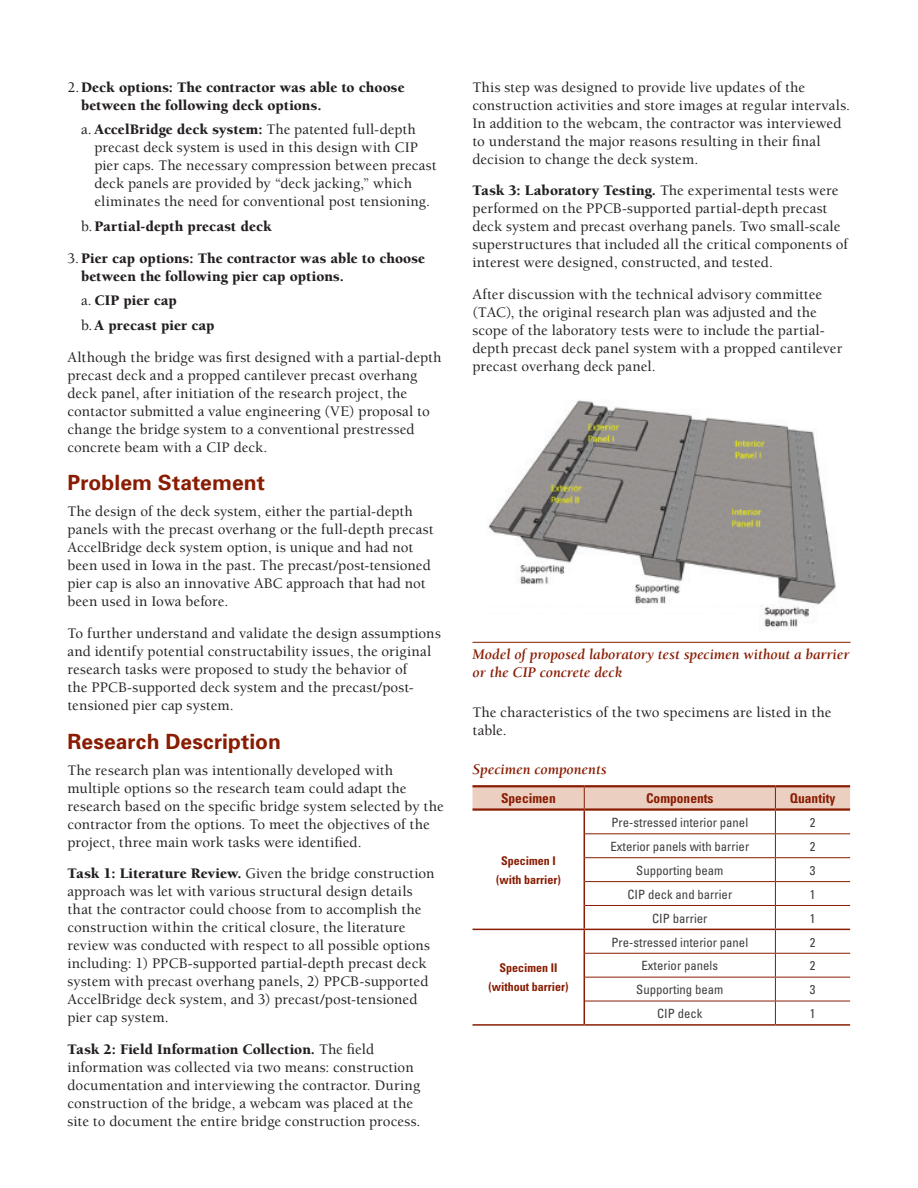
<style>
.page{position:relative;width:918px;height:1188px;background:#fff}
.page>*{position:absolute;margin:0;border:0;box-sizing:border-box;transform-origin:0 0}
.head_1{font:700 21px "Univers";letter-spacing:.005em;color:#891c02}
.Body_text{font:500 15px/18px "Berkeley Std";letter-spacing:.005em;color:#231f20}
.t1{font:900 15px/18px "Berkeley Std";color:#231f20}
.t2{font:italic 700 15px/18px "Berkeley Std";color:#891c02}
.Table_title{font:700 condensed 13.5px "Univers LT Std";color:#891c02}
.Table_text{font:condensed 12.75px "Univers";color:#3e3e3f}
.Table_Header_Column{font:700 condensed 12px "Univers";color:#891c02}
.s1{font-weight:500}
.s2{font-weight:900}
</style>
<div class="page">
<img style="left:488px;top:400px;width:348px;height:228px">
<hr style="left:472px;top:642px;width:379px;height:1px;background:#891c02">
<hr style="left:584px;top:1024px;width:191px;height:2px;background:#891c02">
<hr style="left:775px;top:1024px;width:75px;height:2px;background:#891c02">
<hr style="left:472px;top:785px;width:112px;height:2px;background:#891c02">
<hr style="left:584px;top:785px;width:191px;height:2px;background:#891c02">
<hr style="left:775px;top:785px;width:75px;height:2px;background:#891c02">
<svg style="left:472px;top:786px;width:378px;height:238px"></svg>
<hr style="left:472px;top:1024px;width:112px;height:2px;background:#891c02">
<hr style="left:585px;top:833px;width:190px;height:1px;background:#891c02">
<hr style="left:585px;top:857px;width:190px;height:1px;background:#891c02">
<hr style="left:585px;top:881px;width:190px;height:1px;background:#891c02">
<hr style="left:585px;top:905px;width:190px;height:1px;background:#891c02">
<hr style="left:585px;top:953px;width:190px;height:1px;background:#891c02">
<hr style="left:585px;top:977px;width:190px;height:1px;background:#891c02">
<hr style="left:585px;top:1001px;width:190px;height:1px;background:#891c02">
<hr style="left:775px;top:833px;width:75px;height:1px;background:#891c02">
<hr style="left:775px;top:857px;width:75px;height:1px;background:#891c02">
<hr style="left:775px;top:881px;width:75px;height:1px;background:#891c02">
<hr style="left:775px;top:905px;width:75px;height:1px;background:#891c02">
<hr style="left:775px;top:953px;width:75px;height:1px;background:#891c02">
<hr style="left:775px;top:977px;width:75px;height:1px;background:#891c02">
<hr style="left:775px;top:1001px;width:75px;height:1px;background:#891c02">
<p class="t1" style="left:81px;top:78px;width:325px;text-indent:-14px"><span class="s1">2.</span>Deck options: The contractor was able to choose between the following deck options.</p>
<p class="Body_text" style="left:94px;top:121px;width:343px;text-indent:-14px">a. <span class="s2">AccelBridge deck system:</span> The patented full-depth precast deck system is used in this design with CIP pier caps. The necessary compression between precast deck panels are provided by “deck jacking,” which eliminates the need for conventional post tensioning.</p>
<p class="t1" style="left:81px;top:218px;width:192px"><span class="s1">b.</span>Partial-depth precast deck</p>
<p class="t1" style="left:81px;top:249px;width:346px;text-indent:-14px"><span class="s1">3.</span>Pier cap options: The contractor was able to choose between the following pier cap options.</p>
<p class="t1" style="left:81px;top:292px;width:98px"><span class="s1">a.</span> CIP pier cap</p>
<p class="t1" style="left:81px;top:317px;width:135px"><span class="s1">b.</span>A precast pier cap</p>
<p class="Body_text" style="left:68px;top:348px;width:376px">Although the bridge was first designed with a partial-depth precast deck and a propped cantilever precast overhang deck panel, after initiation of the research project, the contactor submitted a value engineering (VE) proposal to change the bridge system to a conventional prestressed concrete beam with a CIP deck.</p>
<h1 class="head_1" style="left:68px;top:469px;width:199px">Problem Statement</h1>
<p class="Body_text" style="left:68px;top:503px;width:367px">The design of the deck system, either the partial-depth panels with the precast overhang or the full-depth precast AccelBridge deck system option, is unique and had not been used in Iowa in the past. The precast/post-tensioned pier cap is also an innovative ABC approach that had not been used in Iowa before.</p>
<p class="Body_text" style="left:68px;top:624px;width:375px">To further understand and validate the design assumptions and identify potential constructability issues, the original research tasks were proposed to study the behavior of<br>the PPCB-supported deck system and the precast/post&shy;tensioned pier cap system.</p>
<h1 class="head_1" style="left:68px;top:728px;width:215px">Research Description</h1>
<p class="Body_text" style="left:68px;top:761px;width:378px">The research plan was intentionally developed with multiple options so the research team could adapt the research based on the specific bridge system selected by the contractor from the options. To meet the objectives of the project, three main work tasks were identified.</p>
<p class="Body_text" style="left:68px;top:865px;width:369px"><span class="s2">Task 1: Literature Review.</span> Given the bridge construction approach was let with various structural design details that the contractor could choose from to accomplish the construction within the critical closure, the literature review was conducted with respect to all possible options including: 1) PPCB-supported partial-depth precast deck system with precast overhang panels, 2) PPCB-supported AccelBridge deck system, and 3) precast/post-tensioned pier cap system.</p>
<p class="Body_text" style="left:68px;top:1040px;width:354px"><span class="s2">Task 2: Field Information Collection.</span> The field information was collected via two means: construction documentation and interviewing the contractor. During construction of the bridge, a webcam was placed at the site to document the entire bridge construction process.</p>
<p class="Body_text" style="left:472px;top:78px;width:379px">This step was designed to provide live updates of the construction activities and store images at regular intervals.<br>In addition to the webcam, the contractor was interviewed to understand the major reasons resulting in their final decision to change the deck system.</p>
<p class="Body_text" style="left:472px;top:182px;width:377px"><span class="s2">Task 3: Laboratory Testing.</span> The experimental tests were performed on the PPCB-supported partial-depth precast deck system and precast overhang panels. Two small-scale superstructures that included all the critical components of interest were designed, constructed, and tested.</p>
<p class="Body_text" style="left:472px;top:285px;width:371px">After discussion with the technical advisory committee (TAC), the original research plan was adjusted and the scope of the laboratory tests were to include the partial&shy;depth precast deck panel system with a propped cantilever precast overhang deck panel.</p>
<p class="t2" style="left:472px;top:645px;width:379px">Model of proposed laboratory test specimen without a barrier or the CIP concrete deck</p>
<p class="Body_text" style="left:472px;top:704px;width:361px">The characteristics of the two specimens are listed in the table.</p>
<p class="t2" style="left:472px;top:761px;width:136px">Specimen components</p>
<p class="Table_title" style="left:501px;top:790px;width:56px">Specimen</p>
<p class="Table_title" style="left:646px;top:790px;width:69px">Components</p>
<p class="Table_title" style="left:790px;top:790px;width:47px">Quantity</p>
<p class="Table_Header_Column" style="left:501px;top:853px;width:56px">Specimen I</p>
<p class="Table_Header_Column" style="left:496px;top:872px;width:66px">(with barrier)</p>
<p class="Table_Header_Column" style="left:499px;top:961px;width:60px">Specimen II</p>
<p class="Table_Header_Column" style="left:488px;top:980px;width:82px">(without barrier)</p>
<p class="Table_text" style="left:612px;top:814px;width:138px">Pre-stressed interior panel</p>
<p class="Table_text" style="left:810px;top:814px;width:7px">2</p>
<p class="Table_text" style="left:610px;top:838px;width:140px">Exterior panels with barrier</p>
<p class="Table_text" style="left:810px;top:838px;width:7px">2</p>
<p class="Table_text" style="left:636px;top:862px;width:89px">Supporting beam</p>
<p class="Table_text" style="left:810px;top:862px;width:7px">3</p>
<p class="Table_text" style="left:627px;top:886px;width:106px">CIP deck and barrier</p>
<p class="Table_text" style="left:810px;top:886px;width:7px">1</p>
<p class="Table_text" style="left:652px;top:910px;width:57px">CIP barrier</p>
<p class="Table_text" style="left:810px;top:910px;width:7px">1</p>
<p class="Table_text" style="left:612px;top:934px;width:138px">Pre-stressed interior panel</p>
<p class="Table_text" style="left:810px;top:934px;width:7px">2</p>
<p class="Table_text" style="left:642px;top:958px;width:78px">Exterior panels</p>
<p class="Table_text" style="left:810px;top:958px;width:7px">2</p>
<p class="Table_text" style="left:636px;top:982px;width:89px">Supporting beam</p>
<p class="Table_text" style="left:810px;top:982px;width:7px">3</p>
<p class="Table_text" style="left:657px;top:1006px;width:47px">CIP deck</p>
<p class="Table_text" style="left:810px;top:1006px;width:7px">1</p>
</div>
